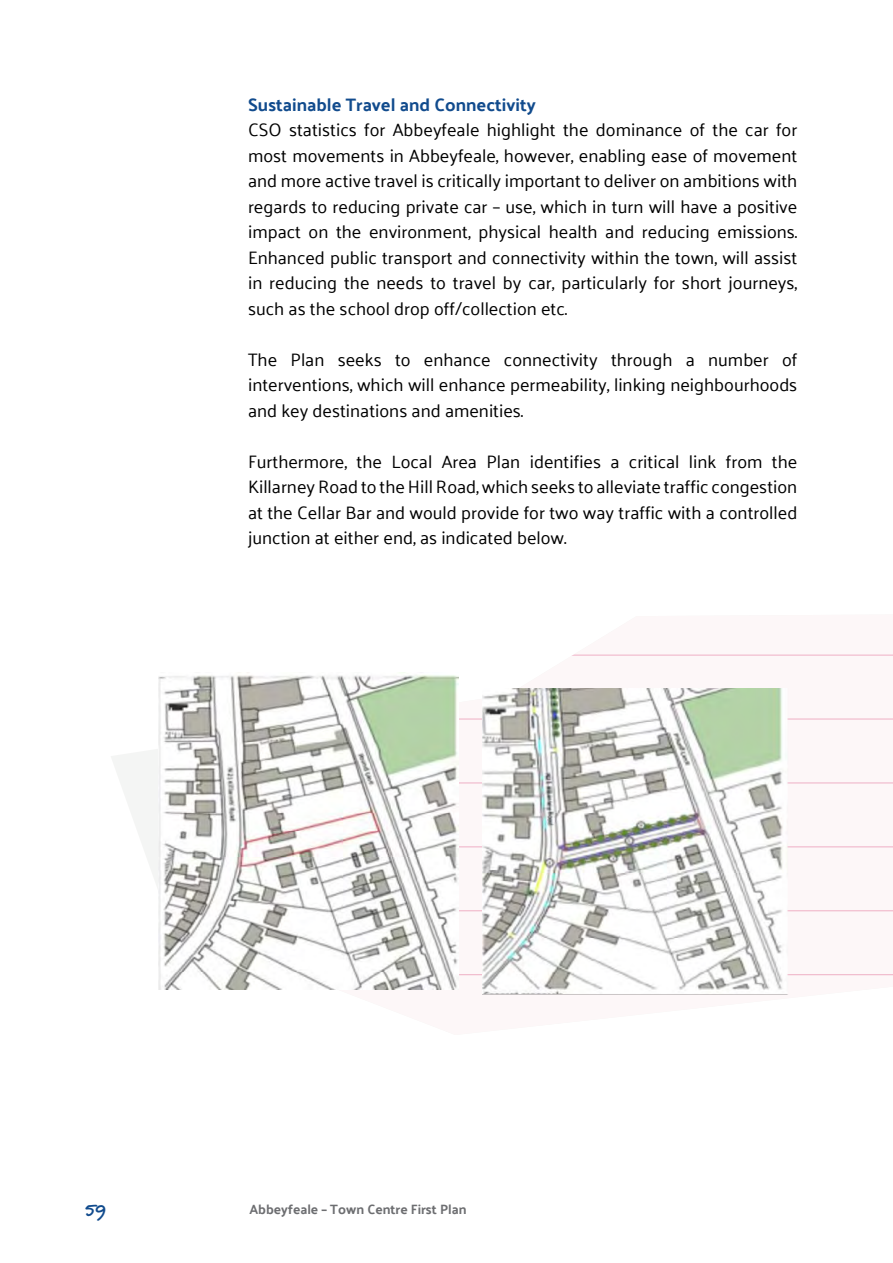
<style>
.page{position:relative;width:893px;height:1263px;background:#fff}
.page>*{position:absolute;margin:0;border:0;box-sizing:border-box;transform-origin:0 0}
.t1{font:18px/25.5px "Palanquin";color:#000;text-align:justify}
.t2{font:700 18px "Palanquin";color:#114b8d}
.t3{font:900 18px "Marydale";color:#114b8d}
.t4{font:700 13.5px "Palanquin";color:#6d6e71}
</style>
<div class="page">
<svg style="left:111px;top:677px;width:133px;height:313px"></svg>
<svg style="left:244px;top:654px;width:649px;height:341px"></svg>
<hr style="left:297px;top:655px;width:596px;height:1px;background:#e4799e">
<hr style="left:297px;top:719px;width:596px;height:1px;background:#e4799e">
<hr style="left:297px;top:782px;width:596px;height:1px;background:#e4799e">
<hr style="left:297px;top:846px;width:596px;height:1px;background:#e4799e">
<hr style="left:297px;top:910px;width:596px;height:1px;background:#e4799e">
<hr style="left:297px;top:974px;width:596px;height:1px;background:#e4799e">
<img style="left:159px;top:673px;width:299px;height:316px">
<img style="left:482px;top:688px;width:306px;height:306px">
<p class="t2" style="left:248px;top:94px;width:289px">Sustainable Travel and Connectivity</p>
<p class="t1" style="left:248px;top:117px;width:551px">CSO statistics for Abbeyfeale highlight the dominance of the car for most movements in Abbeyfeale, however, enabling ease of movement and more active travel is critically important to deliver on ambitions with regards to reducing private car – use, which in turn will have a positive impact on the environment, physical health and reducing emissions.<br>Enhanced public transport and connectivity within the town, will assist in reducing the needs to travel by car, particularly for short journeys, such as the school drop off/collection etc.</p>
<p class="t1" style="left:248px;top:347px;width:551px">The Plan seeks to enhance connectivity through a number of interventions, which will enhance permeability, linking neighbourhoods and key destinations and amenities.</p>
<p class="t1" style="left:248px;top:449px;width:551px">Furthermore, the Local Area Plan identifies a critical link from the Killarney Road to the Hill Road, which seeks to alleviate traffic congestion at the Cellar Bar and would provide for two way traffic with a controlled junction at either end, as indicated below.</p>
<p class="t3" style="left:85px;top:1199px;width:23px">59</p>
<p class="t4" style="left:249px;top:1201px;width:219px">Abbeyfeale – Town Centre First Plan</p>
</div>
